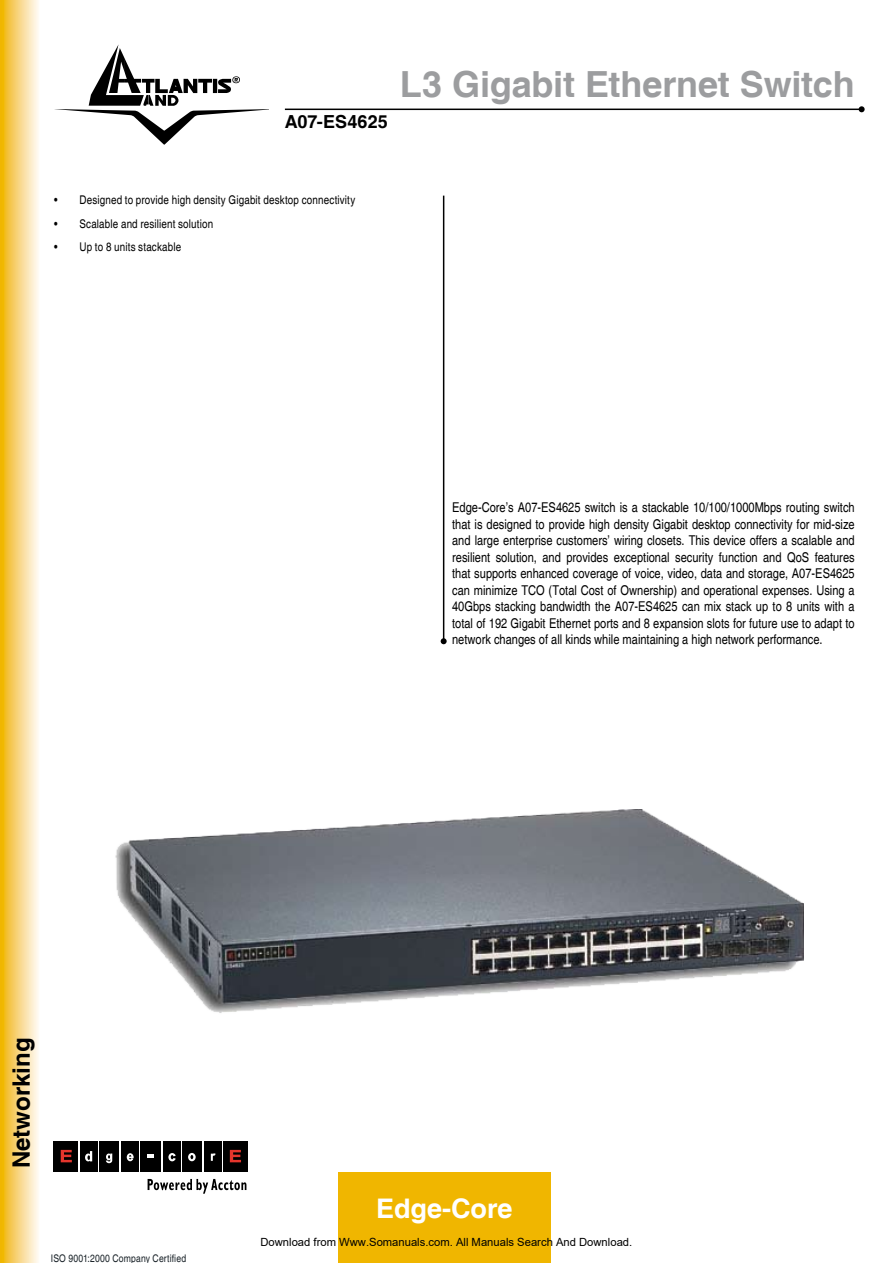
<style>
.page{position:relative;width:893px;height:1263px;background:#fff}
.page>*{position:absolute;margin:0;border:0;box-sizing:border-box;transform-origin:0 0}
.t1{font:700 36px "Helvetica";letter-spacing:-.005em;color:#9c9d9f}
.t2{font:700 27px "Helvetica";color:#fff}
.t3{font:700 24px "Helvetica";color:#000}
.t4{font:700 18px "Helvetica";letter-spacing:.005em;color:#000}
.t5{font:condensed 13.5px/16.5px "Helvetica";color:#000;text-align:justify}
.t6{font:condensed 12px "Helvetica";letter-spacing:.015em;color:#000}
.t7{font:11.25px "Arial";color:#000}
.t8{font:condensed 10.5px "Helvetica";letter-spacing:.02em;color:#182127}
</style>
<div class="page">
<svg style="left:1px;top:1px;width:38px;height:1261px;background:#f8d784"></svg>
<div style="left:338px;top:1173px;width:213px;height:90px;background:#f0b600"></div>
<hr style="left:285px;top:109px;width:577px;height:1px;background:#000">
<svg style="left:859px;top:106px;width:6px;height:6px"></svg>
<svg style="left:54px;top:44px;width:215px;height:101px"></svg>
<hr style="left:443px;top:196px;width:1px;height:445px;background:#000">
<svg style="left:441px;top:638px;width:6px;height:6px"></svg>
<svg style="left:99px;top:1141px;width:149px;height:31px"></svg>
<div style="left:53px;top:1141px;width:25px;height:31px;background:#000"></div>
<div style="left:80px;top:1141px;width:18px;height:31px;background:#000"></div>
<div style="left:100px;top:1141px;width:19px;height:31px;background:#000"></div>
<div style="left:121px;top:1141px;width:17px;height:31px;background:#000"></div>
<div style="left:140px;top:1141px;width:21px;height:31px;background:#000"></div>
<div style="left:163px;top:1141px;width:17px;height:30px;background:#000"></div>
<div style="left:182px;top:1141px;width:20px;height:31px;background:#000"></div>
<div style="left:204px;top:1141px;width:17px;height:31px;background:#000"></div>
<div style="left:223px;top:1141px;width:25px;height:30px;background:#000"></div>
<svg style="left:147px;top:1155px;width:7px;height:3px"></svg>
<svg style="left:61px;top:1150px;width:11px;height:12px"></svg>
<svg style="left:85px;top:1151px;width:7px;height:10px"></svg>
<svg style="left:106px;top:1153px;width:6px;height:10px"></svg>
<svg style="left:127px;top:1153px;width:7px;height:8px"></svg>
<svg style="left:230px;top:1150px;width:11px;height:12px"></svg>
<svg style="left:188px;top:1153px;width:8px;height:8px"></svg>
<svg style="left:168px;top:1153px;width:8px;height:8px"></svg>
<svg style="left:211px;top:1153px;width:5px;height:8px"></svg>
<svg style="left:148px;top:1179px;width:98px;height:15px"></svg>
<img style="left:115px;top:810px;width:689px;height:203px">
<h3 class="t4" style="left:285px;top:111px;width:104px">A07-ES4625</h3>
<h1 class="t1" style="left:400px;top:62px;width:456px">L3 Gigabit Ethernet Switch</h1>
<p class="t6" style="left:54px;top:193px;width:303px">• Designed to provide high density Gigabit desktop connectivity</p>
<p class="t6" style="left:54px;top:217px;width:161px">• Scalable and resilient solution</p>
<p class="t6" style="left:54px;top:240px;width:129px">• Up to 8 units stackable</p>
<p class="t5" style="left:452px;top:499px;width:404px">Edge-Core’s A07-ES4625 switch is a stackable 10/100/1000Mbps routing switch that is designed to provide high density Gigabit desktop connectivity for mid-size and large enterprise customers’ wiring closets. This device offers a scalable and resilient solution, and provides exceptional security function and QoS features that supports enhanced coverage of voice, video, data and storage, A07-ES4625 can minimize TCO (Total Cost of Ownership) and operational expenses. Using a 40Gbps stacking bandwidth the A07-ES4625 can mix stack up to 8 units with a total of 192 Gigabit Ethernet ports and 8 expansion slots for future use to adapt to network changes of all kinds while maintaining a high network performance.</p>
<h3 class="t3" style="left:7px;top:1168px;width:132px;rotate:-90deg">Networking</h3>
<p class="t8" style="left:51px;top:1252px;width:137px">ISO 9001:2000 Company Certified</p>
<h2 class="t2" style="left:376px;top:1192px;width:138px">Edge-Core</h2>
<p class="t7" style="left:260px;top:1235px;width:373px">Download from Www.Somanuals.com. All Manuals Search And Download.</p>
</div>
